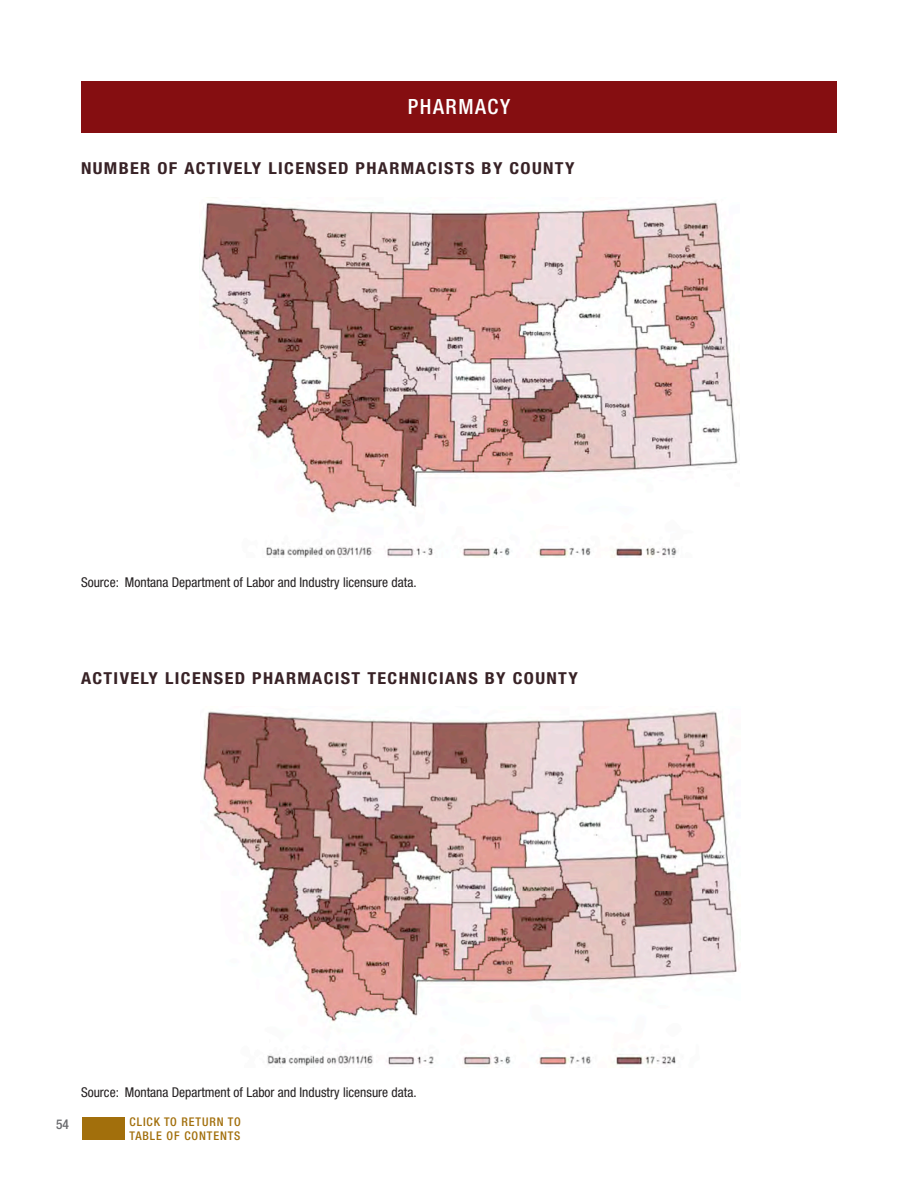
<style>
.page{position:relative;width:918px;height:1188px;background:#fff}
.page>*{position:absolute;margin:0;border:0;box-sizing:border-box;transform-origin:0 0}
.t1{font:500 condensed 21px "Helvetica Neue LT Std";letter-spacing:.075em;color:#fff}
.Heading_5{font:700 condensed 16.5px "Helvetica Neue LT Std";letter-spacing:.075em;color:#382226;scale:1.1 1}
.No_Spacing{font:condensed 13.5px "Helvetica Neue LT Std";color:#231f20}
.t2{font:500 condensed 13.5px "Helvetica Neue LT Std";color:#6c6d70}
.t3{font:500 condensed 12px/13.5px "Helvetica Neue LT Std";letter-spacing:.075em;color:#a26f0c}
</style>
<div class="page">
<div style="left:82px;top:1117px;width:42px;height:23px;background:#a26f0c"></div>
<div style="left:81px;top:81px;width:756px;height:52px;background:#850e11"></div>
<img style="left:201px;top:201px;width:537px;height:357px">
<img style="left:203px;top:711px;width:536px;height:356px">
<p class="t1" style="left:408px;top:94px;width:104px">PHARMACY</p>
<p class="Heading_5" style="left:81px;top:158px;width:450px">NUMBER OF ACTIVELY LICENSED PHARMACISTS BY COUNTY</p>
<p class="No_Spacing" style="left:81px;top:574px;width:337px">Source: Montana Department of Labor and Industry licensure data.</p>
<p class="Heading_5" style="left:81px;top:668px;width:453px">ACTIVELY LICENSED PHARMACIST TECHNICIANS BY COUNTY</p>
<p class="No_Spacing" style="left:81px;top:1085px;width:337px">Source: Montana Department of Labor and Industry licensure data.</p>
<p class="t2" style="left:56px;top:1116px;width:14px">54</p>
<p class="t3" style="left:130px;top:1115px;width:113px">CLICK TO RETURN TO<br>TABLE OF CONTENTS</p>
</div>
